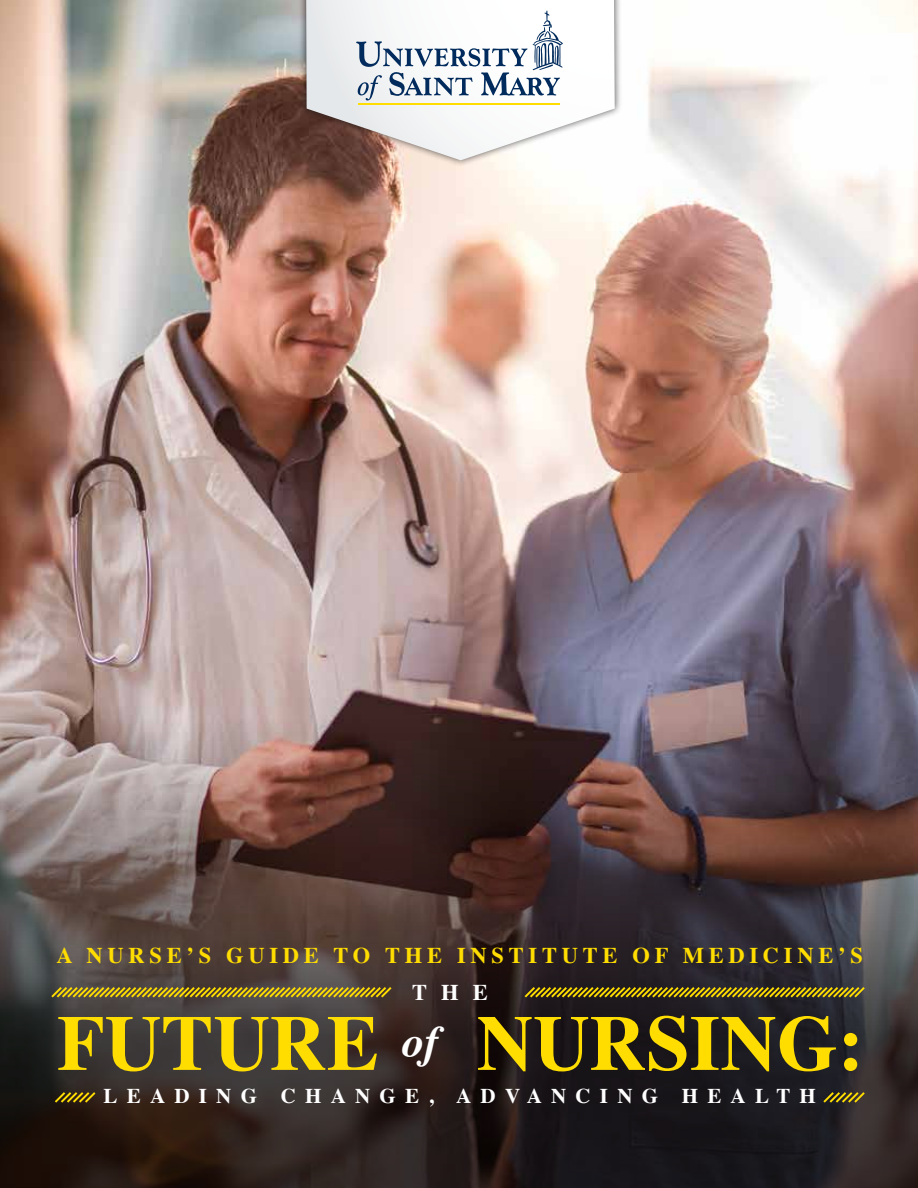
<style>
.page{position:relative;width:918px;height:1188px;background:#fff}
.page>*{position:absolute;margin:0;border:0;box-sizing:border-box;transform-origin:0 0}
.t1{font:700 78.3px "Times";color:#fd0}
.t2{font:italic 700 44.7px "Times";color:#fff}
.t3{font:700 22.5px "Times";letter-spacing:.21em;color:#fd0}
.t4{font:700 22.5px "Times";color:#fff}
.t5{font:700 21px "Times";letter-spacing:.44em;color:#fff}
</style>
<div class="page">
<img style="left:0;top:0;width:918px;height:543px">
<img style="left:0;top:543px;width:918px;height:645px">
<div style="left:298px;top:0;width:324px;height:168px;background:#000;opacity:.68"></div>
<svg style="left:306px;top:0;width:309px;height:160px"></svg>
<hr style="left:358px;top:103px;width:202px;height:1px;background:#fd0">
<svg style="left:356px;top:11px;width:207px;height:90px"></svg>
<svg style="left:53px;top:1090px;width:45px;height:15px"></svg>
<svg style="left:821px;top:1090px;width:46px;height:15px"></svg>
<svg style="left:522px;top:985px;width:345px;height:15px;background:#685b1b"></svg>
<svg style="left:49px;top:985px;width:345px;height:15px;background:#83742f"></svg>
<p class="t3" style="left:57px;top:934px;width:808px">A NURSE’S GUIDE TO THE IN STITUTE OF MEDIC IN E’S</p>
<p class="t4" style="left:412px;top:971px;width:26px">THE</p>
<h1 class="t1" style="left:57px;top:969px;width:323px">FUTURE</h1>
<h1 class="t1" style="left:477px;top:969px;width:389px">NURSING:</h1>
<h2 class="t2" style="left:401px;top:1000px;width:39px">of</h2>
<p class="t5" style="left:104px;top:1076px;width:468px">LEADIN G CHAN GE, ADVANC</p>
<p class="t5" style="left:600px;top:1076px;width:218px">IN G HEAL TH</p>
</div>
